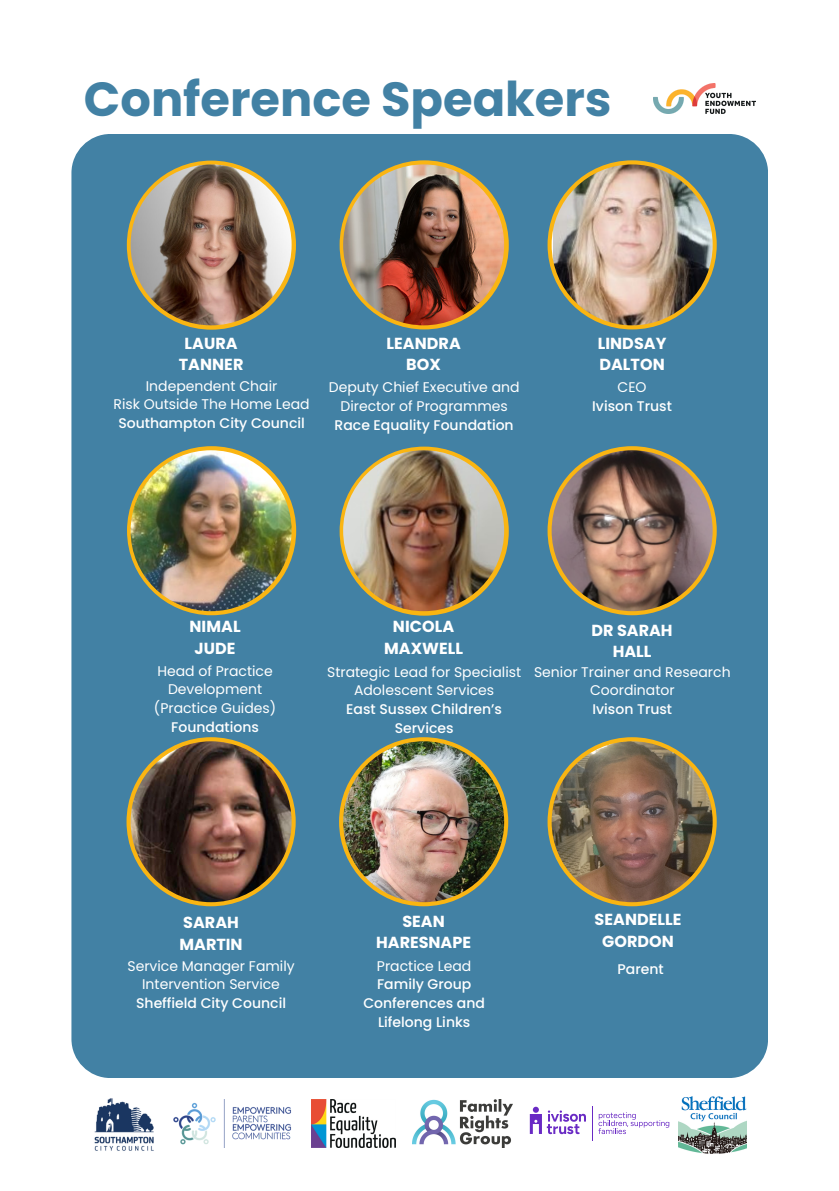
<style>
.page{position:relative;width:839px;height:1191px;background:#fff}
.page>*{position:absolute;margin:0;border:0;box-sizing:border-box;transform-origin:0 0}
.t1{font:700 48px "Poppins";color:#4281a4}
.t2{font:700 16px/21.4px "Poppins";letter-spacing:.005em;color:#fff;text-align:center}
.t3{font:14px/18.6px "Poppins";color:#fff;text-align:center}
.t4{font:500 14px/18.6px "Poppins";color:#fff;text-align:center}
</style>
<div class="page">
<img style="left:653px;top:84px;width:102px;height:30px">
<div style="left:71px;top:134px;width:697px;height:944px;background:#4281a4;border-radius:39px"></div>
<svg style="left:339px;top:737px;width:169px;height:169px;background:#eeb017"></svg>
<svg style="left:127px;top:161px;width:169px;height:169px;background:#eeb121"></svg>
<img style="left:131px;top:164px;width:160px;height:161px;border-radius:50%">
<svg style="left:127px;top:446px;width:169px;height:169px;background:#ecb01c"></svg>
<img style="left:131px;top:450px;width:160px;height:161px;border-radius:50%">
<svg style="left:126px;top:737px;width:170px;height:169px;background:#e3aa1e"></svg>
<img style="left:131px;top:741px;width:160px;height:161px;border-radius:50%">
<svg style="left:339px;top:160px;width:169px;height:169px;background:#ebaf1e"></svg>
<img style="left:343px;top:164px;width:161px;height:161px;border-radius:50%">
<svg style="left:339px;top:447px;width:169px;height:169px;background:#ebb01e"></svg>
<img style="left:343px;top:450px;width:161px;height:161px;border-radius:50%">
<img style="left:343px;top:741px;width:161px;height:161px;border-radius:50%">
<svg style="left:547px;top:160px;width:169px;height:169px;background:#e7ae20"></svg>
<img style="left:551px;top:164px;width:161px;height:161px;border-radius:50%">
<svg style="left:547px;top:446px;width:169px;height:169px;background:#e9ae1f"></svg>
<img style="left:551px;top:450px;width:161px;height:161px;border-radius:50%">
<svg style="left:547px;top:737px;width:169px;height:169px;background:#e8ad1c"></svg>
<img style="left:551px;top:741px;width:161px;height:161px;border-radius:50%">
<img style="left:173px;top:1100px;width:118px;height:48px">
<img style="left:94px;top:1098px;width:60px;height:53px">
<img style="left:412px;top:1100px;width:101px;height:48px">
<svg style="left:530px;top:1107px;width:56px;height:27px"></svg>
<hr style="left:592px;top:1107px;width:1px;height:34px;background:#692ac4">
<svg style="left:598px;top:1112px;width:71px;height:22px"></svg>
<img style="left:311px;top:1100px;width:84px;height:48px">
<img style="left:679px;top:1096px;width:67px;height:58px">
<p class="t1" style="left:84px;top:65px;width:529px">Conference Speakers</p>
<p class="t2" style="left:179px;top:332px;width:66px">LAURA<br>TANNER</p>
<p class="t3" style="left:146px;top:376px;width:133px">Independent Chair</p>
<p class="t3" style="left:113px;top:395px;width:197px">Risk Outside The Home Lead</p>
<h2 class="t4" style="left:118px;top:414px;width:188px">Southampton City Council</h2>
<p class="t2" style="left:386px;top:332px;width:76px">LEANDRA<br>BOX</p>
<p class="t3" style="left:329px;top:378px;width:192px">Deputy Chief Executive and</p>
<h2 class="t3" style="left:340px;top:397px;width:169px">Director of Programmes</h2>
<p class="t4" style="left:334px;top:416px;width:181px">Race Equality Foundation</p>
<p class="t2" style="left:597px;top:332px;width:70px;text-align:left">LINDSAY<br>DALTON</p>
<p class="t3" style="left:617px;top:378px;width:30px">CEO</p>
<p class="t4" style="left:592px;top:397px;width:81px">Ivison Trust</p>
<p class="t2" style="left:189px;top:616px;width:53px">NIMAL<br>JUDE</p>
<p class="t3" style="left:157px;top:661px;width:117px">Head of Practice<br>Development</p>
<p class="t3" style="left:154px;top:699px;width:124px">(Practice Guides)</p>
<h2 class="t4" style="left:171px;top:717px;width:89px">Foundations</h2>
<h2 class="t2" style="left:384px;top:616px;width:81px">NICOLA<br>MAXWELL</h2>
<p class="t3" style="left:327px;top:663px;width:195px">Strategic Lead for Specialist<br>Adolescent Services</p>
<p class="t4" style="left:346px;top:700px;width:157px">East Sussex Children’s<br>Services</p>
<p class="t2" style="left:591px;top:620px;width:83px">DR SARAH<br>HALL</p>
<h2 class="t3" style="left:534px;top:663px;width:198px">Senior Trainer and Research<br>Coordinator</h2>
<h3 class="t4" style="left:592px;top:700px;width:81px">Ivison Trust</h3>
<h2 class="t2" style="left:179px;top:912px;width:65px;text-align:left">SARAH<br>MARTIN</h2>
<p class="t3" style="left:127px;top:956px;width:169px">Service Manager Family<br>Intervention Service</p>
<p class="t4" style="left:136px;top:994px;width:151px">Sheffield City Council</p>
<p class="t2" style="left:402px;top:911px;width:44px">SEAN</p>
<p class="t2" style="left:376px;top:932px;width:96px">HARESNAPE</p>
<h2 class="t3" style="left:377px;top:956px;width:96px">Practice Lead</h2>
<p class="t4" style="left:363px;top:975px;width:123px">Family Group<br>Conferences and<br>Lifelong Links</p>
<p class="t2" style="left:594px;top:909px;width:89px">SEANDELLE<br>GORDON</p>
<p class="t4" style="left:617px;top:959px;width:48px">Parent</p>
</div>
